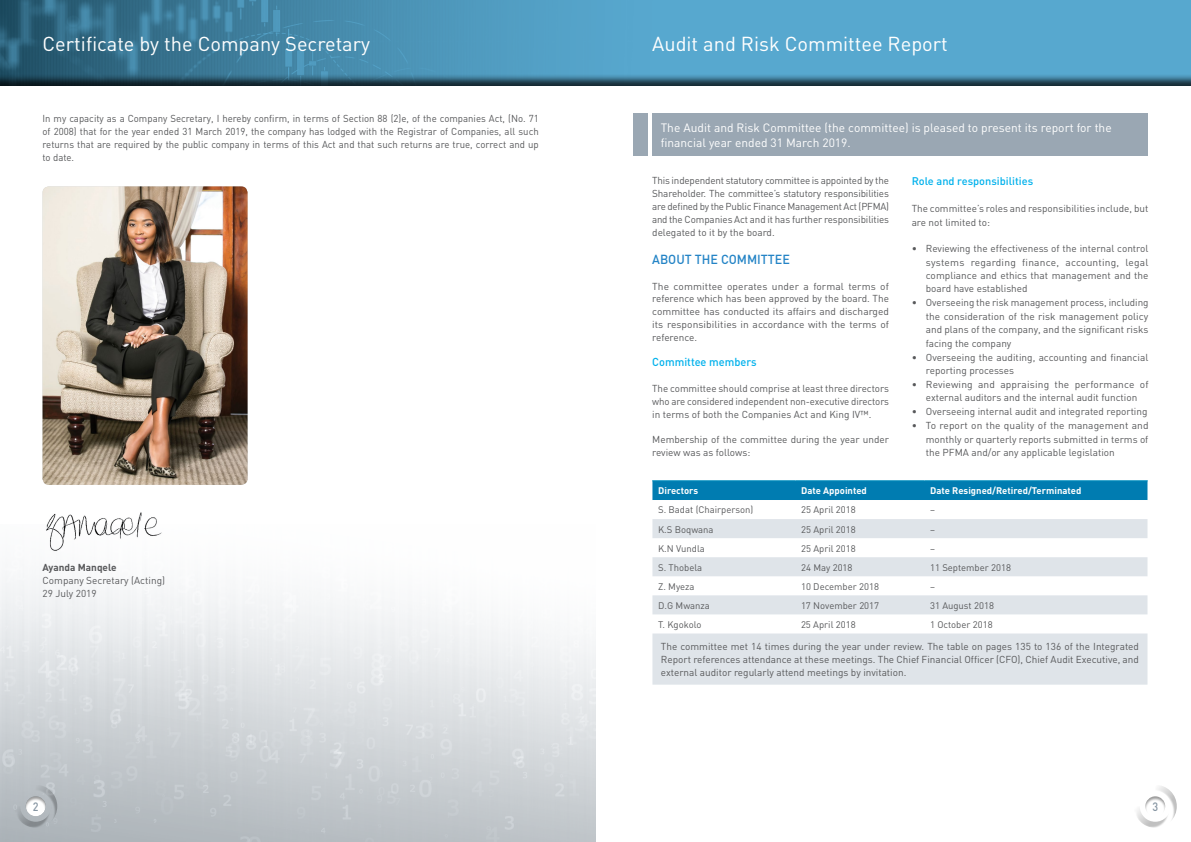
<style>
.page{position:relative;width:1191px;height:842px;background:#fff}
.page>*{position:absolute;margin:0;border:0;box-sizing:border-box;transform-origin:0 0}
.t1{font:20px "DIN";color:#fff}
.t2{font:500 13px "DIN";color:#2484c6;scale:.96 1}
.t3{font:12px/14.4px "DIN";color:#fff}
.t4{font:500 12px "DIN";color:#8695a2;scale:.9 1}
.t5{font:500 11.4px "DIN";color:#00b1ec;scale:.96 1}
.t6{font:500 11px "DIN";color:#00b1ec}
.t7{font:10px/12.8px "DIN";color:#58595b;text-align:justify}
.t8{font:10px/13px "DIN";color:#58595b;text-align:justify;scale:.96 1}
.t9{font:700 10px "DIN";color:#58595b}
.t10{font:9.5px "DIN";color:#58595b}
.t11{font:700 9.5px "DIN";color:#fff}
</style>
<div class="page">
<div style="left:0;top:0;width:1191px;height:87px;background:#000;opacity:.75"></div>
<div style="left:652px;top:113px;width:495px;height:43px;background:#9aa7b3"></div>
<div style="left:634px;top:113px;width:14px;height:43px;background:#9aa7b3"></div>
<img style="left:43px;top:186px;width:204px;height:299px">
<img style="left:36px;top:512px;width:139px;height:51px">
<div style="left:652px;top:481px;width:495px;height:19px;background:#007cb1"></div>
<svg style="left:652px;top:519px;width:495px;height:166px;fill:#dfe4e9"></svg>
<hr style="left:652px;top:480px;width:143px;height:1px;background:#008ebe">
<hr style="left:795px;top:480px;width:129px;height:1px;background:#008ebe">
<hr style="left:924px;top:480px;width:223px;height:1px;background:#008ebe">
<div style="left:5px;top:778px;width:61px;height:50px;background:#000;opacity:.25"></div>
<div style="left:17px;top:788px;width:38px;height:28px;background:#000;opacity:.4"></div>
<div style="left:1125px;top:778px;width:60px;height:50px;background:#000;opacity:.25"></div>
<div style="left:1137px;top:788px;width:37px;height:28px;background:#000;opacity:.4"></div>
<h1 class="t1" style="left:43px;top:31px;width:329px">Certificate by the Company Secretary</h1>
<p class="t8" style="left:43px;top:111px;width:518px">In my capacity as a Company Secretary, I hereby confirm, in terms of Section 88 (2)e, of the companies Act, (No. 71 of 2008) that for the year ended 31 March 2019, the company has lodged with the Registrar of Companies, all such returns that are required by the public company in terms of this Act and that such returns are true, correct and up to date.</p>
<p class="t9" style="left:43px;top:561px;width:76px">Ayanda Manqele</p>
<p class="t7" style="left:43px;top:573px;width:124px">Company Secretary (Acting)<br>29 July 2019</p>
<h1 class="t1" style="left:652px;top:31px;width:297px">Audit and Risk Committee Report</h1>
<p class="t3" style="left:660px;top:121px;width:452px">The Audit and Risk Committee (the committee) is pleased to present its report for the financial year ended 31 March 2019.</p>
<p class="t6" style="left:911px;top:174px;width:123px">Role and responsibilities</p>
<p class="t7" style="left:911px;top:202px;width:238px;line-height:13.4px">The committee’s roles and responsibilities include, but are not limited to:</p>
<p class="t7" style="left:926px;top:242px;width:224px;line-height:13.4px;text-indent:-14px">• Reviewing the effectiveness of the internal control systems regarding finance, accounting, legal compliance and ethics that management and the board have established</p>
<p class="t7" style="left:926px;top:296px;width:224px;line-height:13.4px;text-indent:-14px">• Overseeing the risk management process, including the consideration of the risk management policy and plans of the company, and the significant risks facing the company</p>
<p class="t7" style="left:926px;top:350px;width:224px;line-height:13.4px;text-indent:-14px">• Overseeing the auditing, accounting and financial reporting processes</p>
<p class="t7" style="left:911px;top:377px;width:238px;line-height:13.4px;text-align:center">• Reviewing and appraising the performance of external auditors and the internal audit function</p>
<p class="t7" style="left:911px;top:405px;width:237px">• Overseeing internal audit and integrated reporting</p>
<p class="t7" style="left:926px;top:419px;width:224px;line-height:13.4px;text-indent:-14px">• To report on the quality of the management and monthly or quarterly reports submitted in terms of the PFMA and/or any applicable legislation</p>
<p class="t7" style="left:652px;top:174px;width:238px">This independent statutory committee is appointed by the Shareholder. The committee’s statutory responsibilities are defined by the Public Finance Management Act (PFMA) and the Companies Act and it has further responsibilities delegated to it by the board.</p>
<h2 class="t2" style="left:652px;top:251px;width:145px">ABOUT THE COMMITTEE</h2>
<p class="t7" style="left:652px;top:279px;width:238px">The committee operates under a formal terms of reference which has been approved by the board. The committee has conducted its affairs and discharged its responsibilities in accordance with the terms of reference.</p>
<p class="t5" style="left:652px;top:355px;width:110px">Committee members</p>
<p class="t7" style="left:652px;top:382px;width:238px">The committee should comprise at least three directors who are considered independent non-executive directors in terms of both the Companies Act and King IV™.</p>
<p class="t7" style="left:652px;top:433px;width:238px">Membership of the committee during the year under review was as follows:</p>
<p class="t11" style="left:658px;top:485px;width:42px">Directors</p>
<p class="t11" style="left:801px;top:485px;width:67px">Date Appointed</p>
<p class="t11" style="left:930px;top:485px;width:153px">Date Resigned/Retired/Terminated</p>
<p class="t10" style="left:658px;top:504px;width:97px">S. Badat (Chairperson)</p>
<p class="t10" style="left:801px;top:504px;width:56px">25 April 2018</p>
<p class="t10" style="left:930px;top:504px;width:6px">–</p>
<p class="t10" style="left:658px;top:523px;width:57px">K.S Boqwana</p>
<p class="t10" style="left:801px;top:523px;width:56px">25 April 2018</p>
<p class="t10" style="left:930px;top:523px;width:6px">–</p>
<p class="t10" style="left:658px;top:542px;width:48px">K.N Vundla</p>
<p class="t10" style="left:801px;top:542px;width:56px">25 April 2018</p>
<p class="t10" style="left:930px;top:542px;width:6px">–</p>
<p class="t10" style="left:658px;top:561px;width:46px">S. Thobela</p>
<p class="t10" style="left:801px;top:561px;width:53px">24 May 2018</p>
<p class="t10" style="left:930px;top:561px;width:82px">11 September 2018</p>
<p class="t10" style="left:658px;top:580px;width:38px">Z. Myeza</p>
<p class="t10" style="left:801px;top:580px;width:80px">10 December 2018</p>
<p class="t10" style="left:930px;top:580px;width:6px">–</p>
<p class="t10" style="left:658px;top:599px;width:53px">D.G Mwanza</p>
<p class="t10" style="left:801px;top:599px;width:80px">17 November 2017</p>
<p class="t10" style="left:930px;top:599px;width:65px">31 August 2018</p>
<p class="t10" style="left:658px;top:618px;width:45px">T. Kgokolo</p>
<p class="t10" style="left:801px;top:618px;width:56px">25 April 2018</p>
<p class="t10" style="left:930px;top:618px;width:64px">1 October 2018</p>
<p class="t7" style="left:661px;top:640px;width:479px">The committee met 14 times during the year under review. The table on pages 135 to 136 of the Integrated Report references attendance at these meetings. The Chief Financial Officer (CFO), Chief Audit Executive, and external auditor regularly attend meetings by invitation.</p>
<p class="t4" style="left:33px;top:799px;width:8px">2</p>
<p class="t4" style="left:1152px;top:799px;width:8px">3</p>
</div>
